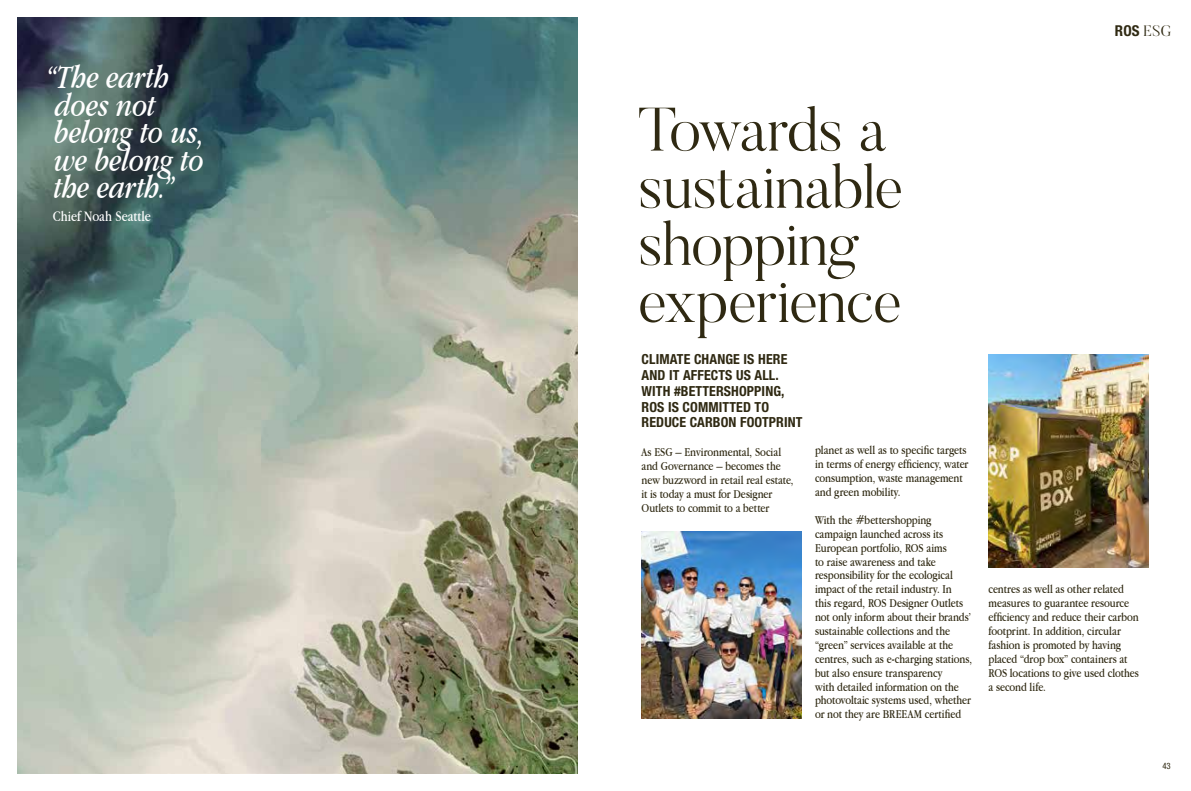
<style>
.page{position:relative;width:1191px;height:791px;background:#fff}
.page>*{position:absolute;margin:0;border:0;box-sizing:border-box;transform-origin:0 0}
.t1{font:300 60.88px/57.1px "Butler";letter-spacing:-.02em;color:#2f2912}
.t2{font:italic 33.75px/27.5px "Apple Garamond";letter-spacing:-.01em;color:#fff}
.t3{font:15px "Apple Garamond";letter-spacing:-.005em;color:#fff}
.t4{font:700 condensed 15px "Helvetica Neue LT Std";color:#2f2912}
.t5{font:700 condensed 13.88px/15.8px "Helvetica Neue LT Std";letter-spacing:.01em;color:#2f2912}
.t6{font:12.5px/13.9px "Apple Garamond";letter-spacing:-.005em;color:#2f2912}
.t7{font:condensed 8.75px "Helvetica Neue LT Pro";color:#2f2912}
.s1{font-family:"Butler";font-weight:300;font-stretch:normal}
</style>
<div class="page">
<img style="left:18px;top:18px;width:560px;height:754px">
<img style="left:989px;top:354px;width:159px;height:213px">
<img style="left:641px;top:531px;width:160px;height:187px">
<h2 class="t2" style="left:46px;top:63px;width:161px">“The earth does not belong to us, we belong to the earth.”</h2>
<p class="t3" style="left:53px;top:207px;width:99px">Chief Noah Seattle</p>
<p class="t4" style="left:1114px;top:21px;width:58px">ROS <span class="s1">ESG</span></p>
<h1 class="t1" style="left:638px;top:100px;width:267px">Towards a sustainable shopping experience</h1>
<p class="t5" style="left:641px;top:351px;width:162px">CLIMATE CHANGE IS HERE<br>AND IT AFFECTS US ALL.<br>WITH #BETTERSHOPPING,<br>ROS IS COMMITTED TO<br>REDUCE CARBON FOOTPRINT</p>
<p class="t6" style="left:641px;top:445px;width:154px">As ESG – Environmental, Social and Governance – becomes the new buzzword in retail real estate, it is today a must for Designer<br>Outlets to commit to a better</p>
<p class="t6" style="left:815px;top:443px;width:155px">planet as well as to specific targets in terms of energy efficiency, water consumption, waste management and green mobility.</p>
<p class="t6" style="left:815px;top:512px;width:158px">With the #bettershopping campaign launched across its<br>European portfolio, ROS aims<br>to raise awareness and take responsibility for the ecological impact of the retail industry. In<br>this regard, ROS Designer Outlets not only inform about their brands’ sustainable collections and the “green” services available at the centres, such as e-charging stations, but also ensure transparency<br>with detailed information on the photovoltaic systems used, whether or not they are BREEAM certified</p>
<p class="t6" style="left:988px;top:582px;width:152px">centres as well as other related measures to guarantee resource efficiency and reduce their carbon footprint. In addition, circular fashion is promoted by having placed “drop box” containers at<br>ROS locations to give used clothes a second life.</p>
<p class="t7" style="left:1162px;top:759px;width:10px">43</p>
</div>
